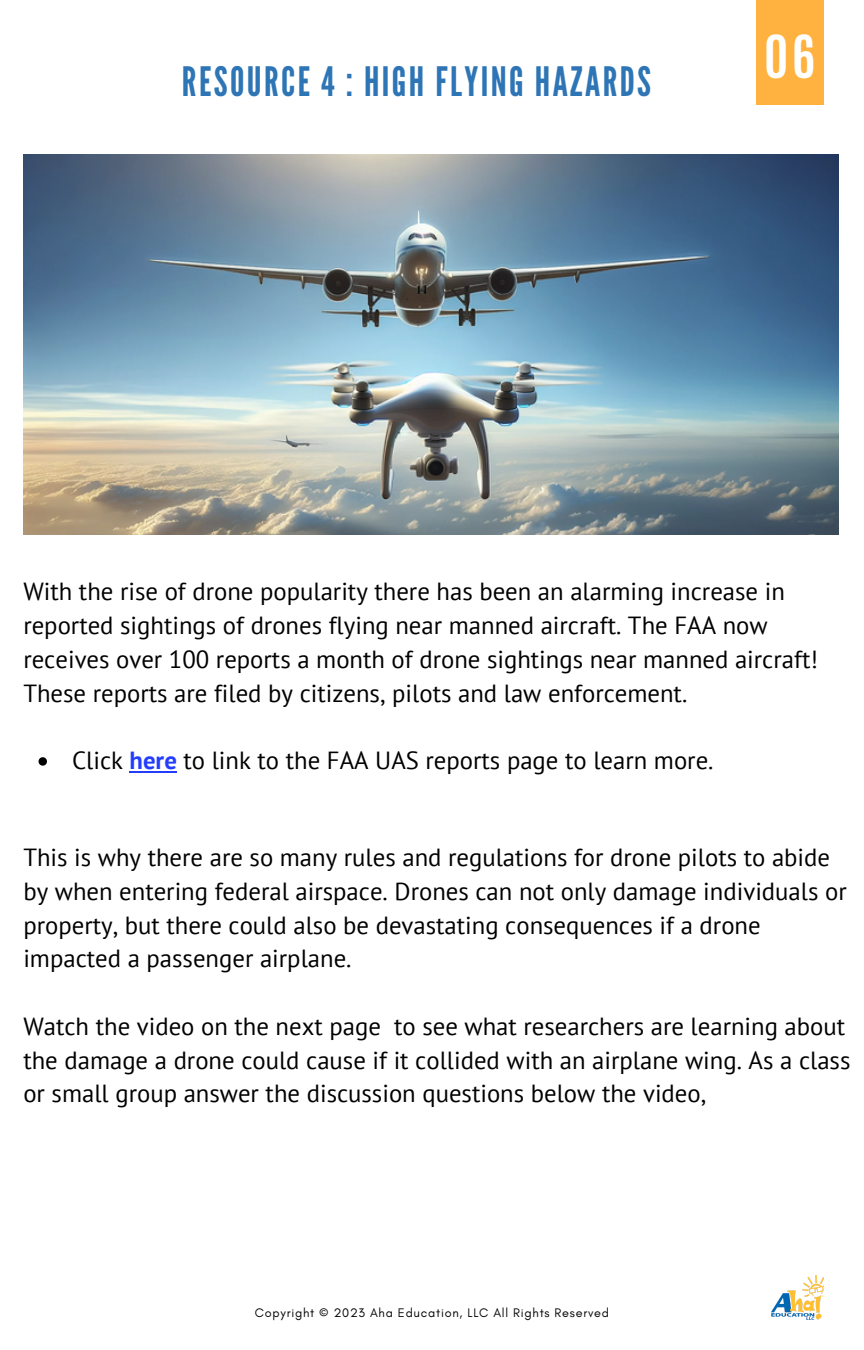
<style>
.page{position:relative;width:864px;height:1350px;background:#fff}
.page>*{position:absolute;margin:0;border:0;box-sizing:border-box;transform-origin:0 0}
.t1{font:700 49.5px "Antonio";color:#fff}
.t2{font:40.5px "League Gothic";letter-spacing:.06em;color:#2e75b6}
.t3{font:24.75px/33.8px "PT Sans";color:#000}
.t4{font:12.6px "Glacial Indifference";letter-spacing:.06em;color:#000}
.s1{font-weight:700;color:#233dff}
</style>
<div class="page">
<div style="left:756px;top:0;width:67px;height:105px;background:#ffb23f"></div>
<img style="left:771px;top:1276px;width:53px;height:44px">
<img style="left:23px;top:155px;width:815px;height:379px">
<svg style="left:39px;top:757px;width:8px;height:9px"></svg>
<hr style="left:130px;top:771px;width:47px;height:1px;background:#233dff">
<h2 class="t2" style="left:182px;top:58px;width:471px">RESOURCE 4 : HIGH FLYING HAZARDS</h2>
<h1 class="t1" style="left:764px;top:21px;width:53px">06</h1>
<p class="t3" style="left:23px;top:574px;width:796px">With the rise of drone popularity there has been an alarming increase in reported sightings of drones flying near manned aircraft. The FAA now receives over 100 reports a month of drone sightings near manned aircraft!<br>These reports are filed by citizens, pilots and law enforcement.</p>
<p class="t3" style="left:72px;top:743px;width:643px">Click <span class="s1">here</span> to link to the FAA UAS reports page to learn more.</p>
<p class="t3" style="left:23px;top:840px;width:825px">This is why there are so many rules and regulations for drone pilots to abide by when entering federal airspace. Drones can not only damage individuals or property, but there could also be devastating consequences if a drone impacted a passenger airplane.</p>
<p class="t3" style="left:23px;top:1009px;width:829px">Watch the video on the next page to see what researchers are learning about the damage a drone could cause if it collided with an airplane wing. As a class or small group answer the discussion questions below the video,</p>
<p class="t4" style="left:255px;top:1305px;width:356px">Copyright © 2023 Aha Education, LLC All Rights Reserved</p>
</div>
